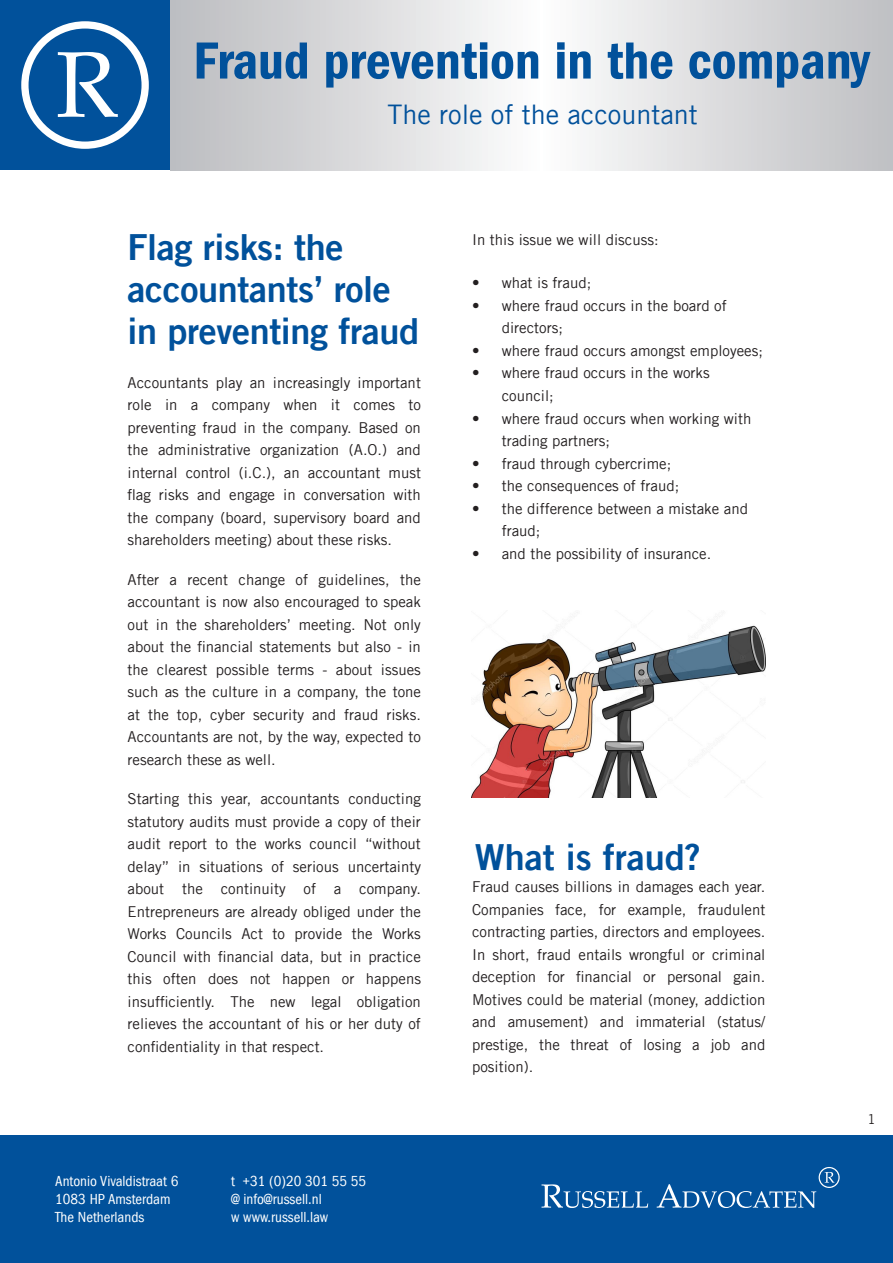
<style>
.page{position:relative;width:893px;height:1263px;background:#fff}
.page>*{position:absolute;margin:0;border:0;box-sizing:border-box;transform-origin:0 0}
.t1{font:600 condensed 54px "Franklin Gothic LT";color:#01519b}
.t2{font:36px/42px "Trade Gothic LT Bold Two";letter-spacing:-.01em;color:#01519b}
.t3{font:27px "Trade Gothic LT";color:#01519b}
.t4{font:15px/22.5px "Trade Gothic LT";color:#231f20;text-align:justify}
.t5{font:condensed 15px/18px "Franklin Gothic LT";color:#fff}
.t6{font:13.5px "Trade Gothic LT";color:#231f20}
</style>
<div class="page">
<div style="left:0;top:0;width:170px;height:170px;background:#01519b"></div>
<svg style="left:170px;top:0;width:723px;height:170px"></svg>
<svg style="left:58px;top:52px;width:60px;height:65px"></svg>
<div style="left:21px;top:21px;width:128px;height:128px;border:7px solid #fff;border-radius:50%"></div>
<div style="left:0;top:1135px;width:893px;height:128px;background:#01519b"></div>
<svg style="left:541px;top:1184px;width:107px;height:24px"></svg>
<svg style="left:657px;top:1167px;width:183px;height:41px"></svg>
<img style="left:471px;top:612px;width:294px;height:185px">
<h1 class="t1" style="left:193px;top:30px;width:678px">Fraud prevention in the company</h1>
<h3 class="t3" style="left:387px;top:98px;width:312px">The role of the accountant</h3>
<h2 class="t2" style="left:128px;top:225px;width:293px">Flag risks: the accountants’ role in preventing fraud</h2>
<p class="t4" style="left:128px;top:371px;width:295px">Accountants play an increasingly important role in a company when it comes to preventing fraud in the company. Based on the administrative organization (A.O.) and internal control (i.C.), an accountant must flag risks and engage in conversation with the company (board, supervisory board and shareholders meeting) about these risks.</p>
<p class="t4" style="left:128px;top:568px;width:295px">After a recent change of guidelines, the accountant is now also encouraged to speak out in the shareholders’ meeting. Not only about the financial statements but also - in the clearest possible terms - about issues such as the culture in a company, the tone at the top, cyber security and fraud risks.<br>Accountants are not, by the way, expected to research these as well.</p>
<p class="t4" style="left:128px;top:787px;width:295px">Starting this year, accountants conducting statutory audits must provide a copy of their audit report to the works council “without delay” in situations of serious uncertainty about the continuity of a company.<br>Entrepreneurs are already obliged under the Works Councils Act to provide the Works Council with financial data, but in practice this often does not happen or happens insufficiently. The new legal obligation relieves the accountant of his or her duty of confidentiality in that respect.</p>
<p class="t5" style="left:55px;top:1172px;width:125px">Antonio Vivaldistraat 6<br>1083 HP Amsterdam<br>The Netherlands</p>
<p class="t5" style="left:231px;top:1172px;width:137px">t +31 (0)20 301 55 55 @ info@russell.nl<br>w www.russell.law</p>
<p class="t4" style="left:472px;top:228px;width:188px">In this issue we will discuss:</p>
<p class="t4" style="left:472px;top:272px;width:121px">• what is fraud;</p>
<p class="t4" style="left:502px;top:294px;width:226px;text-indent:-30px">• where fraud occurs in the board of directors;</p>
<p class="t4" style="left:472px;top:339px;width:292px">• where fraud occurs amongst employees;</p>
<p class="t4" style="left:502px;top:362px;width:209px;text-indent:-30px">• where fraud occurs in the works council;</p>
<p class="t4" style="left:502px;top:407px;width:251px;text-indent:-30px">• where fraud occurs when working with trading partners;</p>
<p class="t4" style="left:472px;top:452px;width:201px">• fraud through cybercrime;</p>
<p class="t4" style="left:472px;top:474px;width:209px">• the consequences of fraud;</p>
<p class="t4" style="left:502px;top:497px;width:248px;text-indent:-30px">• the difference between a mistake and fraud;</p>
<p class="t4" style="left:472px;top:542px;width:241px">• and the possibility of insurance.</p>
<h2 class="t2" style="left:475px;top:835px;width:227px">What is fraud?</h2>
<p class="t4" style="left:472px;top:875px;width:295px">Fraud causes billions in damages each year.<br>Companies face, for example, fraudulent contracting parties, directors and employees.<br>In short, fraud entails wrongful or criminal deception for financial or personal gain.<br>Motives could be material (money, addiction and amusement) and immaterial (status/ prestige, the threat of losing a job and position).</p>
<p class="t6" style="left:868px;top:1111px;width:10px">1</p>
</div>
